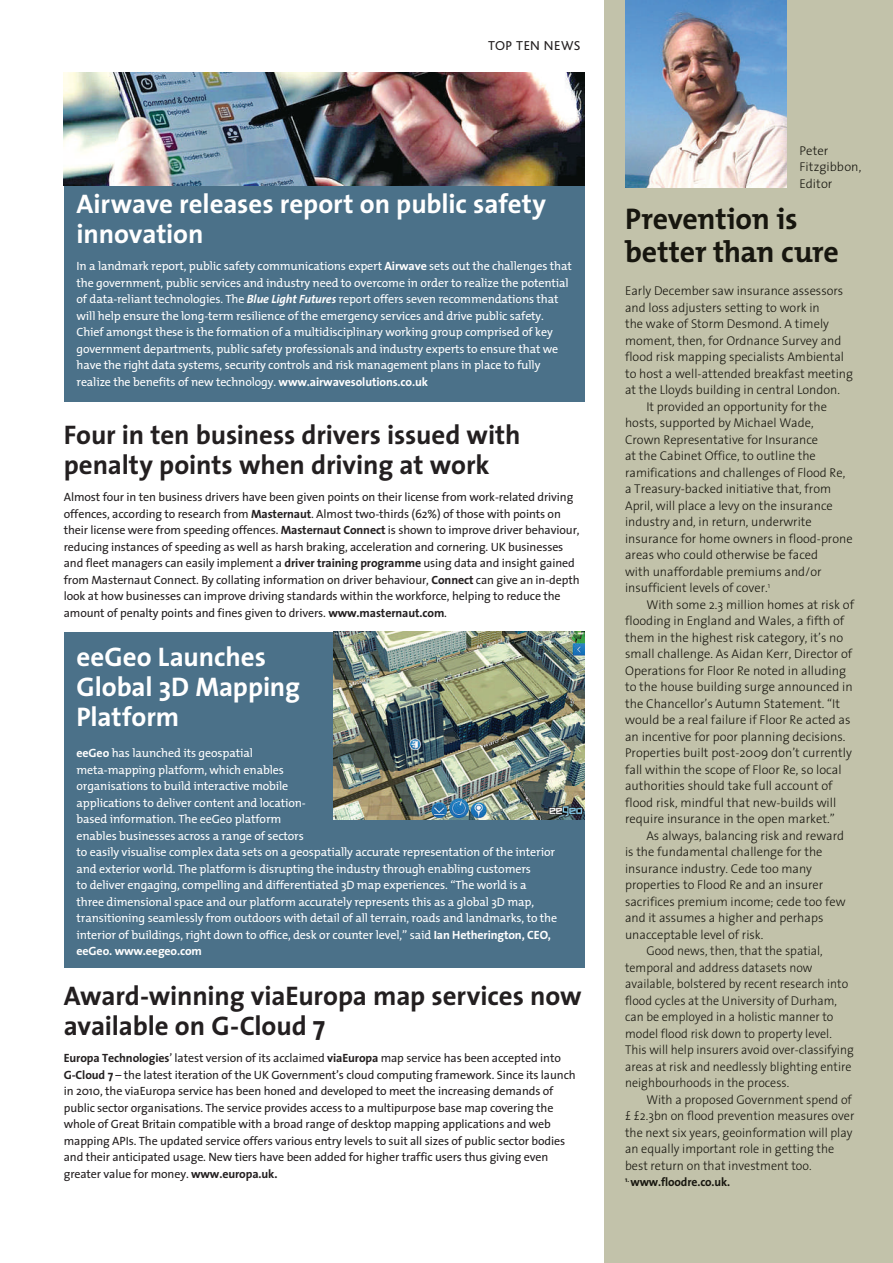
<style>
.page{position:relative;width:893px;height:1263px;background:#fff}
.page>*{position:absolute;margin:0;border:0;box-sizing:border-box;transform-origin:0 0}
.t1{font:700 30px/33px "The Mix";letter-spacing:-.005em;color:#17160f}
.t2{font:700 27px/30px "The Sans";letter-spacing:-.005em;color:#231f20}
.t3{font:700 27px/30px "The Sans";letter-spacing:-.005em;color:#fff}
.t4{font:13.5px "Bliss Caps";letter-spacing:.035em;color:#231f20}
.t5{font:300 12.75px/16.5px "The Sans";color:#17160f}
.t6{font:300 12.75px "The Sans";color:#17160f;scale:.95 1}
.t7{font:300 12.75px "The Sans";color:#17160f;scale:.96 1}
.t8{font:12px/16.5px "The Mix";letter-spacing:-.01em;color:#fff}
.t9{font:12px/16.5px "The Sans";letter-spacing:-.01em;color:#231f20}
.t10{font:700 12px "The Sans";letter-spacing:-.01em;color:#17160f}
.t11{font:700 12px "The Sans";letter-spacing:-.01em;color:#fff}
.s1{font-family:"The Sans";font-weight:700}
.s2{font-family:"The Sans";font-weight:700;font-style:italic}
.s3{font-weight:700}
</style>
<div class="page">
<div style="left:604px;top:0;width:289px;height:1263px;background:#c2c2aa"></div>
<img style="left:625px;top:0;width:162px;height:188px">
<div style="left:64px;top:182px;width:521px;height:219px;background:#4b7189"></div>
<img style="left:64px;top:72px;width:521px;height:114px">
<div style="left:64px;top:632px;width:521px;height:336px;background:#4b7189"></div>
<img style="left:334px;top:631px;width:251px;height:189px">
<p class="t4" style="left:488px;top:38px;width:94px">TOP TEN NEWS</p>
<h2 class="t3" style="left:77px;top:188px;width:471px">Airwave releases report on public safety innovation</h2>
<p class="t8" style="left:77px;top:260px;width:497px">In a landmark report, public safety communications expert <span class="s1">Airwave</span> sets out the challenges that the government, public services and industry need to overcome in order to realize the potential of data-reliant technologies. The <span class="s2">Blue Light Futures</span> report offers seven recommendations that will help ensure the long-term resilience of the emergency services and drive public safety.<br>Chief amongst these is the formation of a multidisciplinary working group comprised of key government departments, public safety professionals and industry experts to ensure that we have the right data systems, security controls and risk management plans in place to fully realize the benefits of new technology. <span class="s1">www.airwavesolutions.co.uk</span></p>
<h2 class="t2" style="left:64px;top:419px;width:458px">Four in ten business drivers issued with penalty points when driving at work</h2>
<p class="t9" style="left:64px;top:489px;width:517px">Almost four in ten business drivers have been given points on their license from work-related driving offences, according to research from <span class="s3">Masternaut</span>. Almost two-thirds (62%) of those with points on their license were from speeding offences. <span class="s3">Masternaut Connect</span> is shown to improve driver behaviour, reducing instances of speeding as well as harsh braking, acceleration and cornering. UK businesses and fleet managers can easily implement a <span class="s3">driver training programme</span> using data and insight gained from Masternaut Connect. By collating information on driver behaviour, <span class="s3">Connect</span> can give an in-depth look at how businesses can improve driving standards within the workforce, helping to reduce the amount of penalty points and fines given to drivers. <span class="s3">www.masternaut.com</span>.</p>
<h2 class="t3" style="left:77px;top:642px;width:225px">eeGeo Launches<br>Global 3D Mapping<br>Platform</h2>
<p class="t8" style="left:77px;top:747px;width:482px"><span class="s1">eeGeo</span> has launched its geospatial<br>meta-mapping platform, which enables<br>organisations to build interactive mobile<br>applications to deliver content and location-<br>based information. The eeGeo platform<br>enables businesses across a range of sectors<br>to easily visualise complex data sets on a geospatially accurate representation of the interior and exterior world. The platform is disrupting the industry through enabling customers<br>to deliver engaging, compelling and differentiated 3D map experiences. “The world is a three dimensional space and our platform accurately represents this as a global 3D map, transitioning seamlessly from outdoors with detail of all terrain, roads and landmarks, to the interior of buildings, right down to office, desk or counter level,” said <span class="s1">Ian Hetherington, CEO,</span></p>
<p class="t11" style="left:77px;top:944px;width:127px">eeGeo. www.eegeo.com</p>
<h2 class="t2" style="left:64px;top:980px;width:519px">Award-winning viaEuropa map services now available on G-Cloud 7</h2>
<p class="t9" style="left:64px;top:1050px;width:513px"><span class="s3">Europa Technologies</span>’ latest version of its acclaimed <span class="s3">viaEuropa</span> map service has been accepted into <span class="s3">G-Cloud 7</span> – the latest iteration of the UK Government’s cloud computing framework. Since its launch in 2010, the viaEuropa service has been honed and developed to meet the increasing demands of public sector organisations. The service provides access to a multipurpose base map covering the whole of Great Britain compatible with a broad range of desktop mapping applications and web mapping APIs. The updated service offers various entry levels to suit all sizes of public sector bodies and their anticipated usage. New tiers have been added for higher traffic users thus giving even greater value for money. <span class="s3">www.europa.uk.</span></p>
<p class="t5" style="left:799px;top:145px;width:63px">Peter<br>Fitzgibbon,<br>Editor</p>
<h1 class="t1" style="left:625px;top:202px;width:215px">Prevention is better than cure</h1>
<p class="t5" style="left:625px;top:285px;width:220px">Early December saw insurance assessors</p>
<p class="t5" style="left:625px;top:302px;width:196px">and loss adjusters setting to work in</p>
<p class="t5" style="left:625px;top:318px;width:205px">the wake of Storm Desmond. A timely</p>
<p class="t5" style="left:625px;top:335px;width:218px">moment, then, for Ordnance Survey and</p>
<p class="t5" style="left:625px;top:351px;width:220px">flood risk mapping specialists Ambiental</p>
<p class="t5" style="left:625px;top:368px;width:229px">to host a well-attended breakfast meeting</p>
<p class="t5" style="left:625px;top:384px;width:216px">at the Lloyds building in central London.</p>
<p class="t5" style="left:646px;top:401px;width:182px">It provided an opportunity for the</p>
<p class="t5" style="left:625px;top:417px;width:190px">hosts, supported by Michael Wade,</p>
<p class="t5" style="left:625px;top:434px;width:195px">Crown Representative for Insurance</p>
<p class="t5" style="left:625px;top:450px;width:192px">at the Cabinet Office, to outline the</p>
<p class="t5" style="left:625px;top:467px;width:222px">ramifications and challenges of Flood Re,</p>
<p class="t5" style="left:625px;top:483px;width:208px">a Treasury-backed initiative that, from</p>
<p class="t5" style="left:625px;top:500px;width:209px">April, will place a levy on the insurance</p>
<p class="t5" style="left:625px;top:516px;width:188px">industry and, in return, underwrite</p>
<p class="t5" style="left:625px;top:533px;width:229px">insurance for home owners in flood-prone</p>
<p class="t5" style="left:625px;top:549px;width:195px">areas who could otherwise be faced</p>
<p class="t5" style="left:625px;top:566px;width:198px">with unaffordable premiums and/or</p>
<p class="t5" style="left:625px;top:582px;width:147px">insufficient levels of cover.<sup>1</sup></p>
<p class="t5" style="left:646px;top:599px;width:209px">With some 2.3 million homes at risk of</p>
<p class="t5" style="left:625px;top:615px;width:221px">flooding in England and Wales, a fifth of</p>
<p class="t5" style="left:625px;top:632px;width:220px">them in the highest risk category, it’s no</p>
<p class="t5" style="left:625px;top:648px;width:229px">small challenge. As Aidan Kerr, Director of</p>
<p class="t5" style="left:625px;top:665px;width:222px">Operations for Floor Re noted in alluding</p>
<p class="t5" style="left:625px;top:681px;width:229px">to the house building surge announced in</p>
<p class="t5" style="left:625px;top:698px;width:217px">the Chancellor’s Autumn Statement. “It</p>
<p class="t5" style="left:625px;top:714px;width:227px">would be a real failure if Floor Re acted as</p>
<p class="t5" style="left:625px;top:731px;width:222px">an incentive for poor planning decisions.</p>
<p class="t5" style="left:625px;top:747px;width:228px">Properties built post-2009 don’t currently</p>
<p class="t5" style="left:625px;top:764px;width:218px">fall within the scope of Floor Re, so local</p>
<p class="t5" style="left:625px;top:780px;width:209px">authorities should take full account of</p>
<p class="t5" style="left:625px;top:797px;width:213px">flood risk, mindful that new-builds will</p>
<p class="t5" style="left:625px;top:813px;width:211px">require insurance in the open market.”</p>
<p class="t5" style="left:646px;top:830px;width:199px">As always, balancing risk and reward</p>
<p class="t5" style="left:625px;top:846px;width:199px">is the fundamental challenge for the</p>
<p class="t5" style="left:625px;top:863px;width:188px">insurance industry. Cede too many</p>
<p class="t5" style="left:625px;top:879px;width:200px">properties to Flood Re and an insurer</p>
<p class="t5" style="left:625px;top:896px;width:222px">sacrifices premium income; cede too few</p>
<p class="t5" style="left:625px;top:912px;width:200px">and it assumes a higher and perhaps</p>
<p class="t5" style="left:625px;top:929px;width:140px">unacceptable level of risk.</p>
<p class="t6" style="left:646px;top:946px;width:187px">Good news, then, that the spatial,</p>
<p class="t6" style="left:625px;top:963px;width:199px">temporal and address datasets now</p>
<p class="t6" style="left:625px;top:979px;width:236px">available, bolstered by recent research into</p>
<p class="t6" style="left:625px;top:996px;width:225px">flood cycles at the University of Durham,</p>
<p class="t6" style="left:625px;top:1012px;width:221px">can be employed in a holistic manner to</p>
<p class="t6" style="left:625px;top:1029px;width:219px">model flood risk down to property level.</p>
<p class="t6" style="left:625px;top:1045px;width:242px">This will help insurers avoid over-classifying</p>
<p class="t6" style="left:625px;top:1062px;width:240px">areas at risk and needlessly blighting entire</p>
<p class="t6" style="left:625px;top:1078px;width:174px">neighbourhoods in the process.</p>
<p class="t7" style="left:646px;top:1095px;width:216px">With a proposed Government spend of</p>
<p class="t7" style="left:625px;top:1111px;width:240px">£ £2.3bn on flood prevention measures over</p>
<p class="t7" style="left:625px;top:1128px;width:238px">the next six years, geoinformation will play</p>
<p class="t7" style="left:625px;top:1144px;width:219px">an equally important role in getting the</p>
<p class="t7" style="left:625px;top:1161px;width:196px">best return on that investment too.</p>
<p class="t10" style="left:625px;top:1175px;width:107px"><sup>1.</sup> www.floodre.co.uk.</p>
</div>
